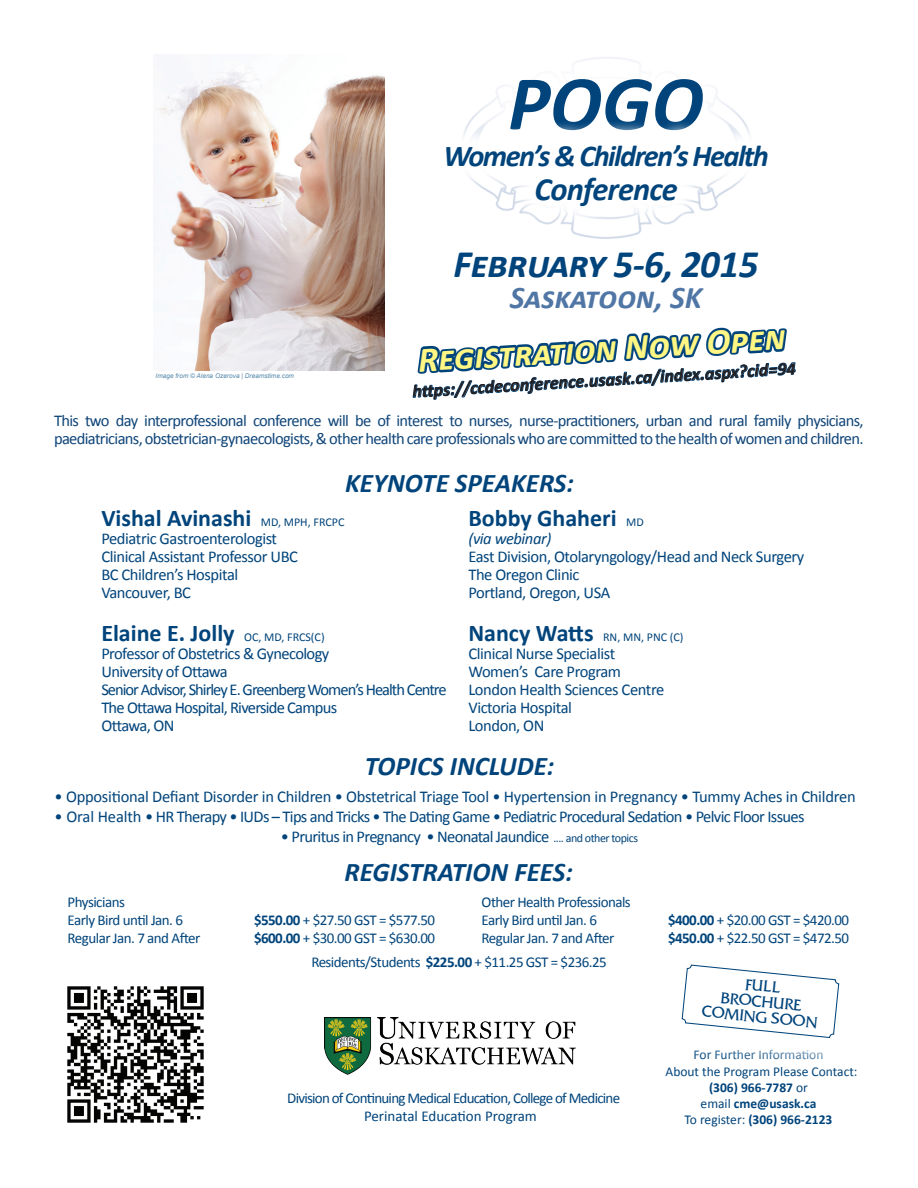
<style>
.page{position:relative;width:918px;height:1188px;background:#fff}
.page>*{position:absolute;margin:0;border:0;box-sizing:border-box;transform-origin:0 0}
.t1{font:italic 700 78px "Calibri";color:#00447b}
.t2{font:italic 700 39px "Calibri";letter-spacing:-.015em;color:#00447b}
.t3{font:italic 700 36px "Calibri";color:#fff683}
.t4{font:italic 700 32.55px "Calibri";color:#00447b}
.t5{font:italic 700 31.65px "Calibri";color:#5076a5}
.t6{font:italic 700 30.3px "Calibri";letter-spacing:-.05em;color:#00447b}
.t7{font:italic 700 27px "Calibri";color:#00447b}
.t8{font:700 24px "Calibri";color:#00447b}
.t9{font:italic 700 18px "Calibri";color:#231f20}
.t10{font:16.5px "Calibri";letter-spacing:-.03em;color:#00447b}
.Pa0{font:16.5px/18.1px "Calibri";letter-spacing:-.04em;color:#0f4579}
.t11{font:16.5px "Calibri";letter-spacing:-.06em;color:#00447b}
.t12{font:16.5px "Friz Quadrata";color:#00447b}
.t13{font:italic 16.5px "Calibri";letter-spacing:-.025em;color:#00447b}
.t14{font:15px "Calibri";letter-spacing:-.035em;color:#00447b}
.t15{font:15px "Calibri";color:#00447b}
.t16{font:700 13.5px "Calibri";color:#00447b}
.t17{font:13.5px "Calibri";color:#00447b}
.t18{font:12px "Calibri";color:#00447b}
.t19{font:italic 6.45px "Arial";color:#568aab}
.s1{font-weight:400;font-size:12px}
.s2{font-weight:700;font-size:24px}
.s3{font-size:12px}
.s4{font-weight:700}
.s5{font-weight:400}
</style>
<div class="page">
<svg style="left:412px;top:327px;width:384px;height:73px"></svg>
<img style="left:153px;top:67px;width:231px;height:303px">
<svg style="left:681px;top:964px;width:159px;height:74px"></svg>
<img style="left:325px;top:1018px;width:251px;height:56px">
<img style="left:67px;top:986px;width:137px;height:137px">
<p class="t1" style="left:508px;top:54px;width:197px">POGO</p>
<p class="t6" style="left:444px;top:137px;width:327px">Women’s &amp; Children’s Health</p>
<p class="t4" style="left:535px;top:169px;width:145px">Conference</p>
<p class="t19" style="left:156px;top:371px;width:140px">Image from © Alena Ozerova | Dreamstime.com</p>
<p class="t2" style="left:454px;top:239px;width:306px">February 5-6, 2015</p>
<p class="t5" style="left:510px;top:278px;width:194px">Saskatoon, SK</p>
<p class="t3" style="left:417px;top:338px;width:369px;rotate:-4deg">Registration Now Open</p>
<p class="t9" style="left:412px;top:382px;width:385px;rotate:-4deg">htt ps://ccdeconference.usask.ca/index.aspx?cid=94</p>
<p class="Pa0" style="left:54px;top:411px;width:811px">This two day interprofessional conference will be of interest to nurses, nurse-practitioners, urban and rural family physicians, paediatricians, obstetrician-gynaecologists, &amp; other health care professionals who are committed to the health of women and children.</p>
<p class="t7" style="left:345px;top:465px;width:230px">KEYNOTE SPEAKERS:</p>
<p class="t8" style="left:101px;top:503px;width:245px">Vishal Avinashi <span class="s1">MD, MPH, FRCPC</span></p>
<p class="t10" style="left:101px;top:528px;width:177px">Pediatric Gastroenterologist</p>
<p class="t10" style="left:101px;top:546px;width:198px">Clinical Assistant Professor UBC</p>
<p class="t10" style="left:101px;top:564px;width:139px">BC Children’s Hospital</p>
<p class="t10" style="left:101px;top:583px;width:91px">Vancouver, BC</p>
<p class="t8" style="left:468px;top:503px;width:177px">Bobby Ghaheri <span class="s1">MD</span></p>
<p class="t13" style="left:468px;top:527px;width:84px">(via webinar)</p>
<p class="t10" style="left:468px;top:546px;width:337px">East Division, Otolaryngology/Head and Neck Surgery</p>
<p class="t10" style="left:468px;top:564px;width:113px">The Oregon Clinic</p>
<p class="t10" style="left:468px;top:583px;width:143px">Portland, Oregon, USA</p>
<p class="t8" style="left:101px;top:617px;width:225px">Elaine E. Jolly <span class="s1">OC, MD, FRCS(C)</span></p>
<p class="t10" style="left:101px;top:643px;width:230px">Professor of Obstetrics &amp; Gynecology</p>
<p class="t10" style="left:101px;top:661px;width:128px">University of Ottawa</p>
<p class="t11" style="left:101px;top:679px;width:347px">Senior Advisor, Shirley E. Greenberg Women’s Health Centre</p>
<p class="t10" style="left:101px;top:697px;width:237px">The Ottawa Hospital, Riverside Campus</p>
<p class="t10" style="left:101px;top:716px;width:75px">Ottawa, ON</p>
<p class="t18" style="left:468px;top:629px;width:217px"><span class="s2">Nancy Watts</span> RN, MN, PNC (C)</p>
<p class="t10" style="left:468px;top:643px;width:148px">Clinical Nurse Specialist</p>
<p class="t10" style="left:468px;top:661px;width:154px">Women’s Care Program</p>
<p class="t10" style="left:468px;top:679px;width:197px">London Health Sciences Centre</p>
<p class="t10" style="left:468px;top:697px;width:105px">Victoria Hospital</p>
<p class="t10" style="left:468px;top:716px;width:78px">London, ON</p>
<p class="t7" style="left:365px;top:749px;width:191px">TOPICS INCLUDE:</p>
<p class="t10" style="left:55px;top:786px;width:803px">• Oppositional Defiant Disorder in Children • Obstetrical Triage Tool • Hypertension in Pregnancy • Tummy Aches in Children</p>
<p class="t10" style="left:55px;top:806px;width:751px">• Oral Health • HR Therapy • IUDs – Tips and Tricks • The Dating Game • Pediatric Procedural Sedation • Pelvic Floor Issues</p>
<p class="t10" style="left:281px;top:826px;width:359px">• Pruritus in Pregnancy • Neonatal Jaundice <span class="s3">.... and other topics</span></p>
<p class="t7" style="left:345px;top:855px;width:230px">REGISTRATION FEES:</p>
<p class="t14" style="left:68px;top:893px;width:59px">Physicians</p>
<p class="t14" style="left:68px;top:911px;width:117px">Early Bird until Jan. 6</p>
<p class="t14" style="left:254px;top:911px;width:183px"><span class="s4">$550.00</span> + $27.50 GST = $577.50</p>
<p class="t14" style="left:68px;top:929px;width:134px">Regular Jan. 7 and After</p>
<p class="t14" style="left:254px;top:929px;width:183px"><span class="s4">$600.00</span> + $30.00 GST = $630.00</p>
<p class="t14" style="left:482px;top:893px;width:151px">Other Health Professionals</p>
<p class="t14" style="left:482px;top:911px;width:117px">Early Bird until Jan. 6</p>
<p class="t14" style="left:668px;top:911px;width:183px"><span class="s4">$400.00</span> + $20.00 GST = $420.00</p>
<p class="t14" style="left:482px;top:929px;width:134px">Regular Jan. 7 and After</p>
<p class="t14" style="left:668px;top:929px;width:183px"><span class="s4">$450.00</span> + $22.50 GST = $472.50</p>
<p class="t14" style="left:311px;top:952px;width:297px">Residents/Students <span class="s4">$225.00</span> + $11.25 GST = $236.25</p>
<p class="t14" style="left:287px;top:1089px;width:335px">Division of Continuing Medical Education, College of Medicine</p>
<p class="t15" style="left:364px;top:1107px;width:174px">Perinatal Education Program</p>
<p class="t12" style="left:746px;top:975px;width:37px;rotate:6deg">FULL</p>
<p class="t12" style="left:722px;top:988px;width:83px;rotate:6deg">BROCHURE</p>
<p class="t12" style="left:703px;top:1002px;width:117px;rotate:6deg">COMING SOON</p>
<p class="t17" style="left:694px;top:1046px;width:131px">For Further Information</p>
<p class="t17" style="left:666px;top:1063px;width:194px">About the Program Please Contact:</p>
<p class="t16" style="left:709px;top:1079px;width:100px">(306) 966-7787 <span class="s5">or</span></p>
<p class="t16" style="left:701px;top:1095px;width:117px"><span class="s5">email</span> cme@usask.ca</p>
<p class="t16" style="left:685px;top:1111px;width:149px"><span class="s5">To register:</span> (306) 966-2123</p>
</div>
